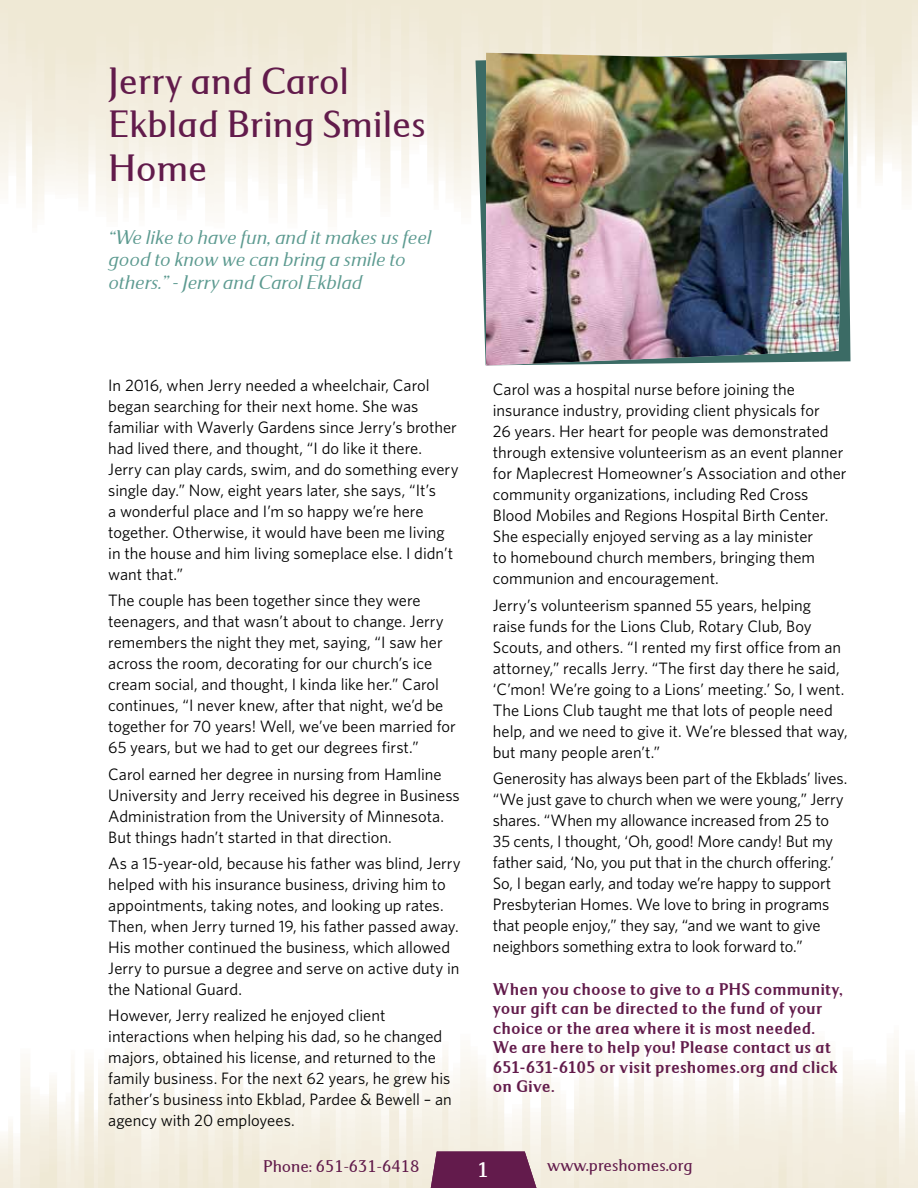
<style>
.page{position:relative;width:918px;height:1188px;background:#fff}
.page>*{position:absolute;margin:0;border:0;box-sizing:border-box;transform-origin:0 0}
.t1{font:500 40.5px/43.5px "Serus";color:#621b4b}
.t2{font:700 22.5px "Serus";color:#fff}
.t3{font:italic 21px/22.5px "Serus";color:#5c9a90}
.t4{font:900 18px/19.5px "Serus";letter-spacing:.005em;color:#621b4b}
.t5{font:500 18px "Serus";color:#621b4b}
.t6{font:16.5px/21px "Whitney";color:#000}
</style>
<div class="page">
<img style="left:0;top:1040px;width:918px;height:148px">
<img style="left:431px;top:1152px;width:105px;height:36px">
<svg style="left:476px;top:52px;width:374px;height:313px"></svg>
<img style="left:486px;top:53px;width:360px;height:313px">
<h1 class="t1" style="left:108px;top:58px;width:319px">Jerry and Carol<br>Ekblad Bring Smiles<br>Home</h1>
<p class="t3" style="left:108px;top:225px;width:324px">“We like to have fun, and it makes us feel good to know we can bring a smile to others.” - Jerry and Carol Ekblad</p>
<p class="t6" style="left:108px;top:374px;width:352px">In 2016, when Jerry needed a wheelchair, Carol began searching for their next home. She was familiar with Waverly Gardens since Jerry’s brother had lived there, and thought, “I do like it there.<br>Jerry can play cards, swim, and do something every single day.” Now, eight years later, she says, “It’s<br>a wonderful place and I’m so happy we’re here together. Otherwise, it would have been me living in the house and him living someplace else. I didn’t want that.”</p>
<p class="t6" style="left:108px;top:590px;width:349px">The couple has been together since they were teenagers, and that wasn’t about to change. Jerry remembers the night they met, saying, “I saw her across the room, decorating for our church’s ice cream social, and thought, I kinda like her.” Carol continues, “I never knew, after that night, we’d be together for 70 years! Well, we’ve been married for 65 years, but we had to get our degrees first.”</p>
<p class="t6" style="left:108px;top:763px;width:353px">Carol earned her degree in nursing from Hamline University and Jerry received his degree in Business Administration from the University of Minnesota.<br>But things hadn’t started in that direction.</p>
<p class="t6" style="left:108px;top:852px;width:354px">As a 15-year-old, because his father was blind, Jerry helped with his insurance business, driving him to appointments, taking notes, and looking up rates.<br>Then, when Jerry turned 19, his father passed away.<br>His mother continued the business, which allowed Jerry to pursue a degree and serve on active duty in the National Guard.</p>
<p class="t6" style="left:108px;top:1005px;width:345px">However, Jerry realized he enjoyed client interactions when helping his dad, so he changed majors, obtained his license, and returned to the family business. For the next 62 years, he grew his father’s business into Ekblad, Pardee &amp; Bewell – an agency with 20 employees.</p>
<p class="t6" style="left:493px;top:379px;width:355px">Carol was a hospital nurse before joining the insurance industry, providing client physicals for<br>26 years. Her heart for people was demonstrated through extensive volunteerism as an event planner for Maplecrest Homeowner’s Association and other community organizations, including Red Cross Blood Mobiles and Regions Hospital Birth Center.<br>She especially enjoyed serving as a lay minister<br>to homebound church members, bringing them communion and encouragement.</p>
<p class="t6" style="left:493px;top:594px;width:356px">Jerry’s volunteerism spanned 55 years, helping raise funds for the Lions Club, Rotary Club, Boy Scouts, and others. “I rented my first office from an attorney,” recalls Jerry. “The first day there he said, ‘C’mon! We’re going to a Lions’ meeting.’ So, I went.<br>The Lions Club taught me that lots of people need help, and we need to give it. We’re blessed that way, but many people aren’t.”</p>
<p class="t6" style="left:493px;top:768px;width:356px">Generosity has always been part of the Ekblads’ lives. “We just gave to church when we were young,” Jerry shares. “When my allowance increased from 25 to 35 cents, I thought, ‘Oh, good! More candy! But my father said, ‘No, you put that in the church offering.’ So, I began early, and today we’re happy to support Presbyterian Homes. We love to bring in programs that people enjoy,” they say, “and we want to give neighbors something extra to look forward to.”</p>
<p class="t4" style="left:493px;top:979px;width:352px">When you choose to give to a PHS community, your gift can be directed to the fund of your choice or the area where it is most needed.<br>We are here to help you! Please contact us at 651‑631-6105 or visit preshomes.org and click on Give.</p>
<p class="t5" style="left:263px;top:1156px;width:158px">Phone: 651-631-6418</p>
<p class="t5" style="left:547px;top:1155px;width:147px">www.preshomes.org</p>
<h2 class="t2" style="left:477px;top:1157px;width:13px">1</h2>
</div>
